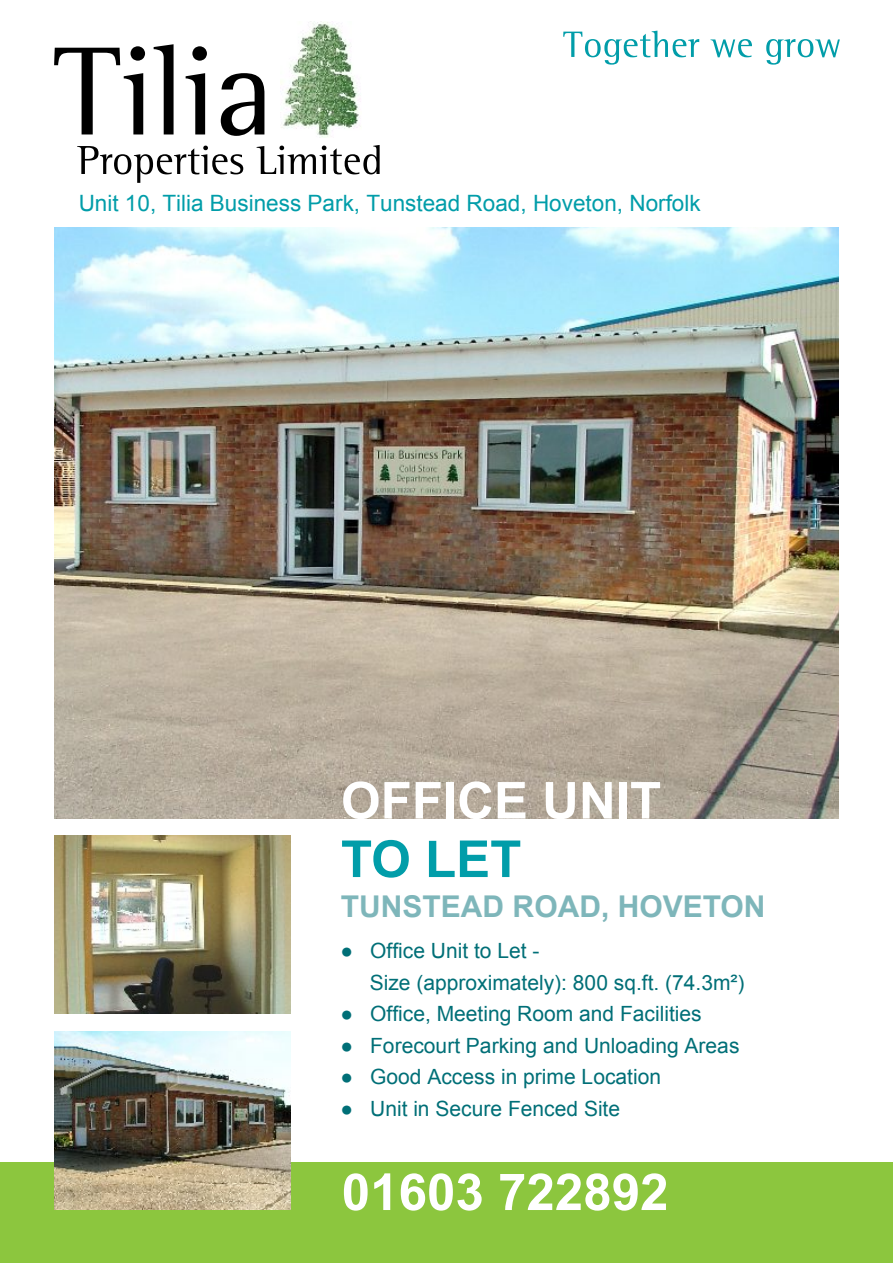
<style>
.page{position:relative;width:893px;height:1263px;background:#fff}
.page>*{position:absolute;margin:0;border:0;box-sizing:border-box;transform-origin:0 0}
.t1{font:700 51px "Arial";color:#fff}
.t2{font:700 51px "Arial";color:#019da9}
.t3{font:700 30px "Arial";color:rgb(5 113 121/.51)}
.t4{font:22.5px "Arial";color:#019da9}
.t5{font:21px/31.7px "Arial";color:#006f77}
</style>
<div class="page">
<div style="left:0;top:1162px;width:893px;height:101px;background:#8cc63e"></div>
<img style="left:54px;top:227px;width:785px;height:592px">
<img style="left:54px;top:1031px;width:237px;height:179px">
<img style="left:54px;top:836px;width:237px;height:177px">
<svg style="left:563px;top:31px;width:136px;height:34px"></svg>
<svg style="left:710px;top:39px;width:42px;height:18px"></svg>
<svg style="left:766px;top:39px;width:74px;height:26px"></svg>
<img style="left:280px;top:21px;width:81px;height:117px">
<svg style="left:77px;top:146px;width:166px;height:37px"></svg>
<svg style="left:257px;top:145px;width:123px;height:29px"></svg>
<svg style="left:54px;top:46px;width:91px;height:88px"></svg>
<svg style="left:154px;top:44px;width:20px;height:90px"></svg>
<svg style="left:186px;top:46px;width:21px;height:88px"></svg>
<svg style="left:221px;top:73px;width:44px;height:63px"></svg>
<p class="t4" style="left:79px;top:195px;width:624px">Unit 10, Tilia Business Park, Tunstead Road, Hoveton, Norfolk</p>
<h1 class="t1" style="left:341px;top:781px;width:322px">OFFICE UNIT</h1>
<h1 class="t2" style="left:341px;top:840px;width:182px">TO LET</h1>
<h2 class="t3" style="left:341px;top:895px;width:426px">TUNSTEAD ROAD, HOVETON</h2>
<p class="t5" style="left:370px;top:937px;width:376px;text-indent:-29px">● Office Unit to Let -<br>Size (approximately): 800 sq.ft. (74.3m²)</p>
<p class="t5" style="left:341px;top:1000px;width:363px">● Office, Meeting Room and Facilities</p>
<p class="t5" style="left:341px;top:1031px;width:400px">● Forecourt Parking and Unloading Areas</p>
<p class="t5" style="left:341px;top:1063px;width:322px">● Good Access in prime Location</p>
<p class="t5" style="left:341px;top:1095px;width:281px">● Unit in Secure Fenced Site</p>
<h1 class="t1" style="left:342px;top:1173px;width:328px">01603 722892</h1>
</div>
